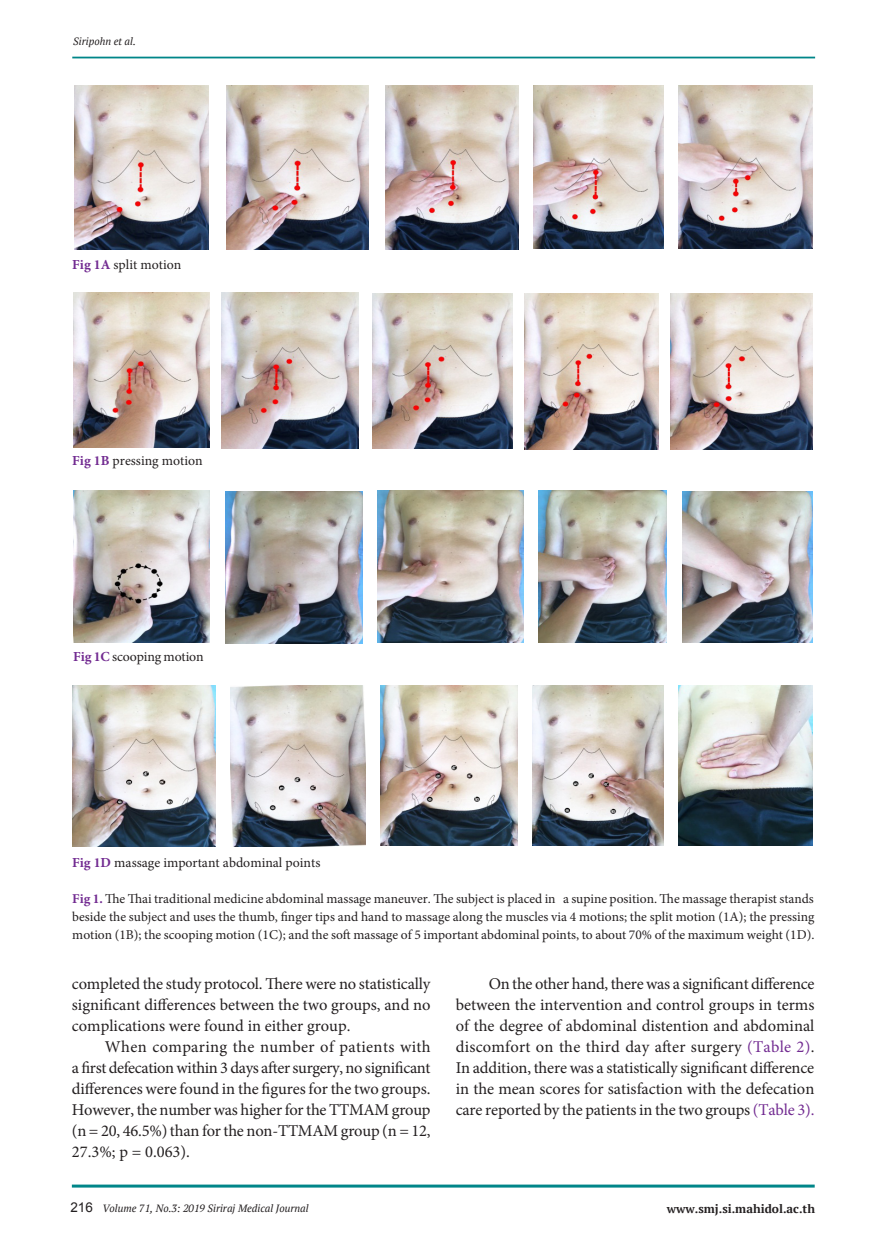
<style>
.page{position:relative;width:891px;height:1242px;background:#fff}
.page>*{position:absolute;margin:0;border:0;box-sizing:border-box;transform-origin:0 0}
.t1{font:16.5px/21px "Minion Pro";letter-spacing:-.01em;color:#231f20;text-align:justify}
.t2{font:13.8px "Minion Pro";color:#231f20}
.t3{font:13.5px/18px "Minion Pro";color:#231f20;text-align:justify}
.t4{font:700 12px "PT Serif";color:#231f20}
.t5{font:italic 10.5px "PT Serif";color:#231f20}
.s1{font-weight:700;color:#722b91}
.s2{color:#722b91}
.s3{font-family:"Arial";font-style:normal;font-size:13.5px}
</style>
<div class="page">
<hr style="left:72px;top:57px;width:743px;height:1px;background:#008689">
<hr style="left:72px;top:1185px;width:743px;height:3px;background:#008689">
<img style="left:678px;top:86px;width:134px;height:163px">
<img style="left:534px;top:86px;width:130px;height:163px">
<img style="left:385px;top:85px;width:134px;height:164px">
<img style="left:226px;top:86px;width:143px;height:163px">
<img style="left:75px;top:86px;width:134px;height:163px">
<img style="left:671px;top:293px;width:141px;height:156px">
<img style="left:525px;top:293px;width:134px;height:156px">
<img style="left:372px;top:293px;width:140px;height:156px">
<img style="left:221px;top:293px;width:137px;height:156px">
<img style="left:73px;top:293px;width:136px;height:155px">
<img style="left:682px;top:492px;width:130px;height:151px">
<img style="left:538px;top:491px;width:129px;height:152px">
<img style="left:378px;top:491px;width:145px;height:152px">
<img style="left:225px;top:492px;width:137px;height:152px">
<img style="left:73px;top:491px;width:136px;height:152px">
<img style="left:678px;top:686px;width:134px;height:159px">
<img style="left:532px;top:686px;width:132px;height:159px">
<img style="left:380px;top:686px;width:137px;height:159px">
<img style="left:231px;top:686px;width:135px;height:160px">
<img style="left:72px;top:686px;width:144px;height:160px">
<p class="t5" style="left:73px;top:35px;width:64px">Siripohn et al.</p>
<p class="t2" style="left:72px;top:255px;width:111px"><span class="s1">Fig 1A</span> split motion</p>
<p class="t2" style="left:72px;top:451px;width:132px"><span class="s1">Fig 1B</span> pressing motion</p>
<p class="t2" style="left:73px;top:647px;width:132px"><span class="s1">Fig 1C</span> scooping motion</p>
<p class="t2" style="left:72px;top:853px;width:250px"><span class="s1">Fig 1D</span> massage important abdominal points</p>
<p class="t3" style="left:72px;top:889px;width:744px"><span class="s1">Fig 1.</span> The Thai traditional medicine abdominal massage maneuver. The subject is placed in a supine position. The massage therapist stands beside the subject and uses the thumb, finger tips and hand to massage along the muscles via 4 motions; the split motion (1A); the pressing motion (1B); the scooping motion (1C); and the soft massage of 5 important abdominal points, to about 70% of the maximum weight (1D).</p>
<p class="t1" style="left:72px;top:973px;width:360px">completed the study protocol. There were no statistically significant differences between the two groups, and no complications were found in either group.</p>
<p class="t1" style="left:72px;top:1036px;width:360px;text-indent:33px">When comparing the number of patients with a first defecation within 3 days after surgery, no significant differences were found in the figures for the two groups.<br>However, the number was higher for the TTMAM group (n = 20, 46.5%) than for the non-TTMAM group (n = 12, 27.3%; p = 0.063).</p>
<p class="t1" style="left:456px;top:973px;width:360px;text-indent:33px">On the other hand, there was a significant difference between the intervention and control groups in terms of the degree of abdominal distention and abdominal discomfort on the third day after surgery <span class="s2">(Table 2)</span>.<br>In addition, there was a statistically significant difference in the mean scores for satisfaction with the defecation care reported by the patients in the two groups <span class="s2">(Table 3).</span></p>
<p class="t5" style="left:70px;top:1202px;width:240px"><span class="s3">216</span> Volume 71, No.3: 2019 Siriraj Medical Journal</p>
<p class="t4" style="left:667px;top:1201px;width:150px">www.smj.si.mahidol.ac.th</p>
</div>
